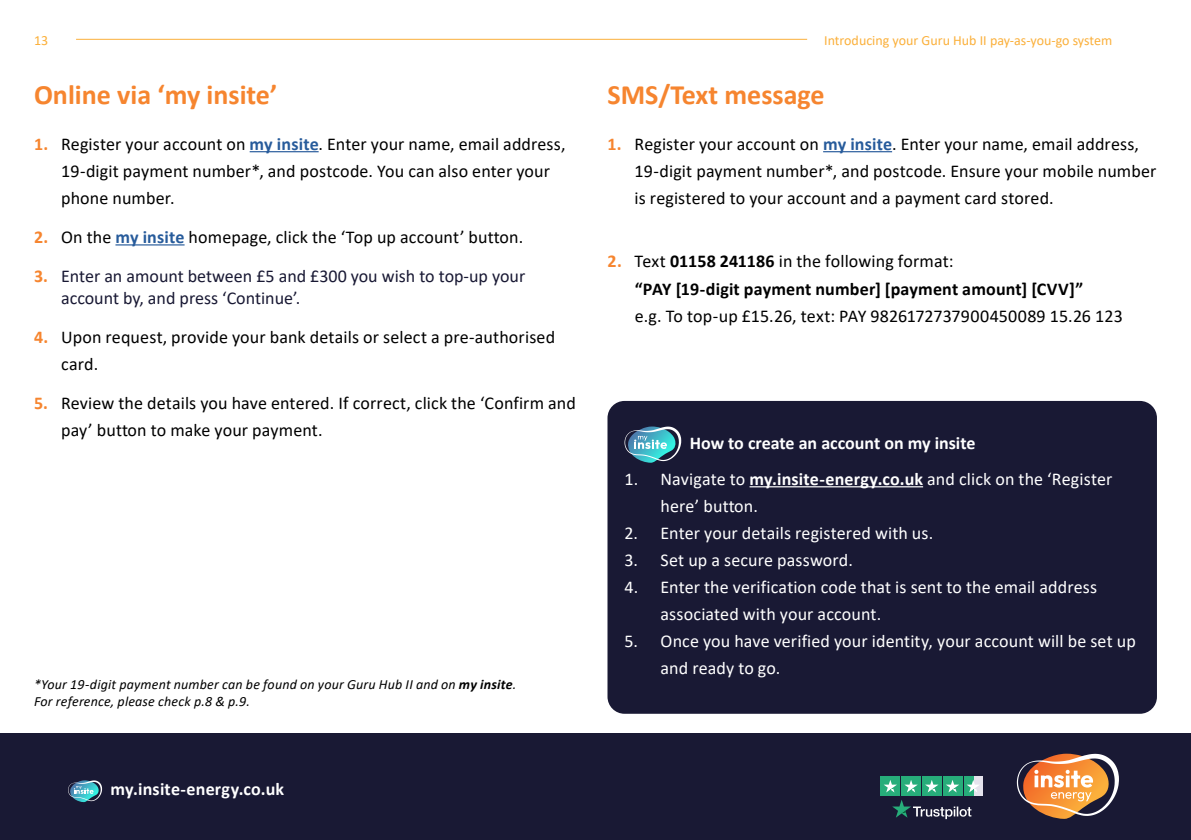
<style>
.page{position:relative;width:1191px;height:840px;background:#fff}
.page>*{position:absolute;margin:0;border:0;box-sizing:border-box;transform-origin:0 0}
.t1{font:700 28px "Calibri";color:#f6852f}
.t2{font:18px/27px "Calibri";letter-spacing:.005em;color:#000}
.t3{font:18px/27px "Calibri";letter-spacing:.005em;color:#fff}
.t4{font:18px/39px "Calibri";color:#191934}
.t5{font:700 18px/27.8px "Calibri";letter-spacing:.01em;color:#000}
.t6{font:700 18px "Calibri";color:#fff}
.t7{font:700 18px/39px "Calibri";color:#f6852f}
.t8{font:italic 14px/16.8px "Calibri";letter-spacing:.015em;color:#000}
.t9{font:14px "Calibri";color:#fbb03b}
.s1{font-weight:700;color:#275b9b}
.s2{color:#000}
.s3{font-weight:700}
.s4{color:#f6852f}
.s5{font-weight:400}
</style>
<div class="page">
<div style="left:0;top:732px;width:1191px;height:107px;background:#191934"></div>
<svg style="left:1017px;top:753px;width:102px;height:65px"></svg>
<svg style="left:892px;top:800px;width:79px;height:18px"></svg>
<div style="left:973px;top:776px;width:9px;height:19px;background:#e5e3ed"></div>
<div style="left:963px;top:776px;width:10px;height:19px;background:#27ad7a"></div>
<div style="left:880px;top:776px;width:20px;height:19px;background:#27ad7a"></div>
<div style="left:901px;top:776px;width:19px;height:19px;background:#27ad7a"></div>
<div style="left:922px;top:776px;width:19px;height:19px;background:#27ad7a"></div>
<div style="left:943px;top:776px;width:19px;height:19px;background:#27ad7a"></div>
<svg style="left:884px;top:780px;width:13px;height:12px"></svg>
<svg style="left:904px;top:780px;width:13px;height:12px"></svg>
<svg style="left:925px;top:780px;width:13px;height:12px"></svg>
<svg style="left:946px;top:780px;width:13px;height:12px"></svg>
<svg style="left:966px;top:779px;width:13px;height:13px"></svg>
<hr style="left:76px;top:39px;width:731px;height:1px;background:#fbb03b">
<svg style="left:68px;top:780px;width:34px;height:21px"></svg>
<hr style="left:250px;top:151px;width:69px;height:1px;background:#275b9b">
<hr style="left:115px;top:244px;width:70px;height:1px;background:#275b9b">
<div style="left:607px;top:400px;width:550px;height:313px;background:#191934;border-radius:17px"></div>
<hr style="left:749px;top:486px;width:174px;height:1px;background:#fff">
<svg style="left:624px;top:426px;width:57px;height:36px"></svg>
<hr style="left:823px;top:151px;width:69px;height:1px;background:#275b9b">
<p class="t9" style="left:34px;top:30px;width:16px">13</p>
<p class="t9" style="left:824px;top:30px;width:289px">Introducing your Guru Hub II pay-as-you-go system</p>
<h1 class="t1" style="left:34px;top:75px;width:245px">Online via ‘my insite’</h1>
<p class="t2" style="left:61px;top:130px;width:506px">Register your account on <span class="s1">my insite</span>. Enter your name, email address,<br>19-digit payment number*, and postcode. You can also enter your phone number.</p>
<p class="t7" style="left:34px;top:124px;width:16px">1.</p>
<p class="t7" style="left:34px;top:217px;width:16px">2.<br>3.</p>
<p class="t7" style="left:34px;top:317px;width:16px">4.</p>
<p class="t7" style="left:34px;top:383px;width:15px">5.</p>
<p class="t4" style="left:61px;top:217px;width:466px"><span class="s2">On the</span> <span class="s1">my insite</span> <span class="s2">homepage, click the ‘Top up account’ button.<br></span>Enter an amount between £5 and £300 you wish to top-up your</p>
<p class="t4" style="left:61px;top:277px;width:241px">account by, and press ‘Continue’.</p>
<p class="t2" style="left:61px;top:323px;width:495px">Upon request, provide your bank details or select a pre-authorised card.</p>
<p class="t2" style="left:61px;top:389px;width:516px">Review the details you have entered. If correct, click the ‘Confirm and pay’ button to make your payment.</p>
<p class="t8" style="left:34px;top:675px;width:484px">*Your 19-digit payment number can be found on your Guru Hub II and on <span class="s3">my insite</span>.<br>For reference, please check p.8 &amp; p.9.</p>
<p class="t6" style="left:111px;top:776px;width:175px">my.insite-energy.co.uk</p>
<h1 class="t1" style="left:607px;top:75px;width:219px">SMS/Text message</h1>
<p class="t7" style="left:607px;top:124px;width:16px">1.</p>
<p class="t2" style="left:634px;top:130px;width:523px">Register your account on <span class="s1">my insite</span>. Enter your name, email address,<br>19-digit payment number*, and postcode. Ensure your mobile number is registered to your account and a payment card stored.</p>
<p class="t5" style="left:635px;top:247px;width:450px;text-indent:-27px"><span class="s4">2.</span> <span class="s5">Text</span> 01158 241186 <span class="s5">in the following format:<br></span>“PAY [19-digit payment number] [payment amount] [CVV]”</p>
<p class="t2" style="left:635px;top:302px;width:489px">e.g. To top-up £15.26, text: PAY 9826172737900450089 15.26 123</p>
<p class="t6" style="left:689px;top:429px;width:287px">How to create an account on my insite</p>
<p class="t3" style="left:660px;top:464px;width:453px;text-indent:-36px">1. Navigate to <span class="s3">my.insite-energy.co.uk</span> and click on the ‘Register here’ button.</p>
<p class="t3" style="left:624px;top:518px;width:310px">2. Enter your details registered with us.</p>
<p class="t3" style="left:624px;top:545px;width:230px">3. Set up a secure password.</p>
<p class="t3" style="left:660px;top:572px;width:438px;text-indent:-36px">4. Enter the verification code that is sent to the email address associated with your account.</p>
<p class="t3" style="left:660px;top:626px;width:477px;text-indent:-36px">5. Once you have verified your identity, your account will be set up and ready to go.</p>
</div>
